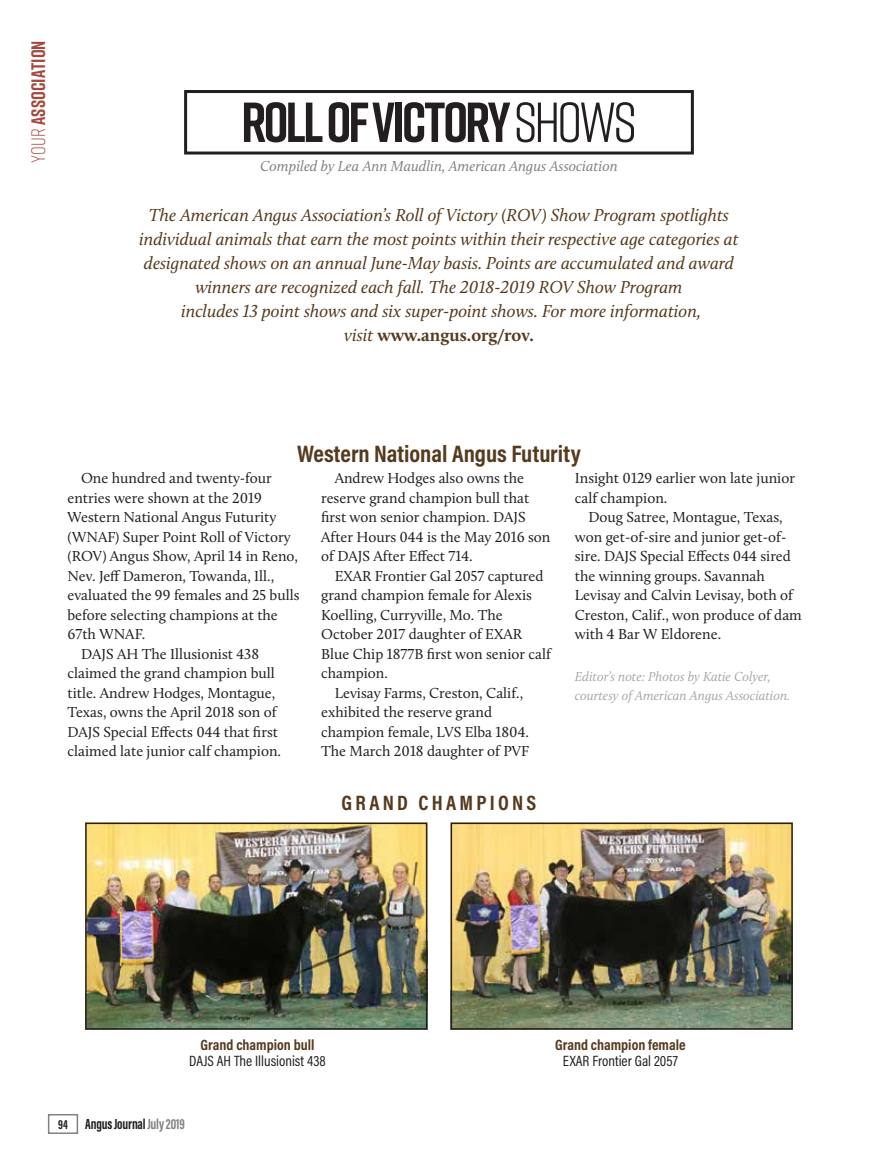
<style>
.page{position:relative;width:878px;height:1168px;background:#fff}
.page>*{position:absolute;margin:0;border:0;box-sizing:border-box;transform-origin:0 0}
.Column_Title{font:700 56.25px "Rift";letter-spacing:-.055em;color:#231f20}
.ShowName{font:700 24px "Acumin Pro Cond";color:#563a1d}
.Grands{font:700 21px "Acumin Pro Cond";letter-spacing:.155em;color:#563a1d}
.Bug{font:700 19.5px "Rift";letter-spacing:.005em;color:#a4493e}
.Pull_Quotes{font:italic 18px/24px "Calluna";color:#563a1d;text-align:center}
.Body_Text{font:15px/19.5px "Calluna";color:#231f20}
.Text{font:italic 15px "Calluna";color:#808285}
.ShowAnimal{font:15px "Acumin Pro Cond";color:#231f20}
.ShowWin{font:700 15px "Acumin Pro Cond";color:#563a1d}
.t1{font:700 15px "Acumin Pro Extra Cond";letter-spacing:-.01em;color:#231f20}
.Body_Text-2{font:italic 13.5px/19.5px "Calluna";color:#a8a9ad}
.s1{font-weight:300}
.s2{font-weight:400}
.s3{font-weight:700;font-style:normal}
.s4{font-size:13.5px}
.s5{color:#808285}
</style>
<div class="page">
<div style="left:184px;top:90px;width:509px;height:64px;border:3px solid #231f20"></div>
<img style="left:88px;top:825px;width:336px;height:201px">
<div style="left:85px;top:822px;width:342px;height:207px;border:2px solid #231f20"></div>
<img style="left:453px;top:825px;width:336px;height:201px">
<div style="left:450px;top:822px;width:342px;height:207px;border:2px solid #231f20"></div>
<div style="left:48px;top:1114px;width:30px;height:20px;border:2px solid #808285"></div>
<p class="Bug" style="left:24px;top:163px;width:124px;rotate:-90deg"><span class="s1">Your</span> ASSOCIATION</p>
<p class="Column_Title" style="left:241px;top:82px;width:397px">ROLL OF VICTORY <span class="s2">SHOWS</span></p>
<p class="Text" style="left:260px;top:157px;width:359px">Compiled by Lea Ann Maudlin, American Angus Association</p>
<p class="Pull_Quotes" style="left:139px;top:202px;width:601px">The American Angus Association’s Roll of Victory (ROV) Show Program spotlights individual animals that earn the most points within their respective age categories at designated shows on an annual June-May basis. Points are accumulated and award winners are recognized each fall. The 2018-2019 ROV Show Program<br>includes 13 point shows and six super-point shows. For more information,<br>visit <span class="s3">www.angus.org/rov.</span></p>
<p class="ShowName" style="left:297px;top:438px;width:285px">Western National Angus Futurity</p>
<p class="Body_Text" style="left:68px;top:468px;width:233px;text-indent:14px">One hundred and twenty-four entries were shown at the 2019<br>Western National Angus Futurity (WNAF) Super Point Roll of Victory (ROV) Angus Show, April 14 in Reno,<br>Nev. Jeff Dameron, Towanda, Ill., evaluated the 99 females and 25 bulls before selecting champions at the<br>67th WNAF.</p>
<p class="Body_Text" style="left:68px;top:644px;width:215px;text-align:center">DAJS AH The Illusionist 438 claimed the grand champion bull title. Andrew Hodges, Montague,<br>Texas, owns the April 2018 son of<br>DAJS Special Effects 044 that first claimed late junior calf champion.</p>
<p class="Body_Text" style="left:321px;top:468px;width:231px;text-indent:14px">Andrew Hodges also owns the reserve grand champion bull that first won senior champion. DAJS<br>After Hours 044 is the May 2016 son of DAJS After Effect 714.</p>
<p class="Body_Text" style="left:321px;top:566px;width:231px;text-indent:14px">EXAR Frontier Gal 2057 captured grand champion female for Alexis<br>Koelling, Curryville, Mo. The<br>October 2017 daughter of EXAR<br>Blue Chip 1877B first won senior calf champion.</p>
<p class="Body_Text" style="left:321px;top:683px;width:209px;text-indent:14px">Levisay Farms, Creston, Calif., exhibited the reserve grand champion female, LVS Elba 1804.<br>The March 2018 daughter of PVF</p>
<p class="Body_Text" style="left:574px;top:468px;width:222px">Insight 0129 earlier won late junior calf champion.</p>
<p class="Body_Text" style="left:574px;top:507px;width:229px;text-indent:14px">Doug Satree, Montague, Texas, won get-of-sire and junior get-of&shy;sire. DAJS Special Effects 044 sired the winning groups. Savannah<br>Levisay and Calvin Levisay, both of<br>Creston, Calif., won produce of dam with 4 Bar W Eldorene.</p>
<p class="Body_Text-2" style="left:574px;top:666px;width:217px">Editor’s note: Photos by Katie Colyer, courtesy of American Angus Association.</p>
<p class="Grands" style="left:341px;top:788px;width:196px">GRAND CHAMPIONS</p>
<p class="ShowWin" style="left:201px;top:1034px;width:115px">Grand champion bull</p>
<p class="ShowAnimal" style="left:189px;top:1051px;width:138px">DAJS AH The Illusionist 438</p>
<p class="t1" style="left:58px;top:1115px;width:128px"><span class="s4">94</span> Angus Journal <span class="s5">July 2019</span></p>
<p class="ShowWin" style="left:555px;top:1034px;width:132px">Grand champion female</p>
<p class="ShowAnimal" style="left:563px;top:1051px;width:116px">EXAR Frontier Gal 2057</p>
</div>
